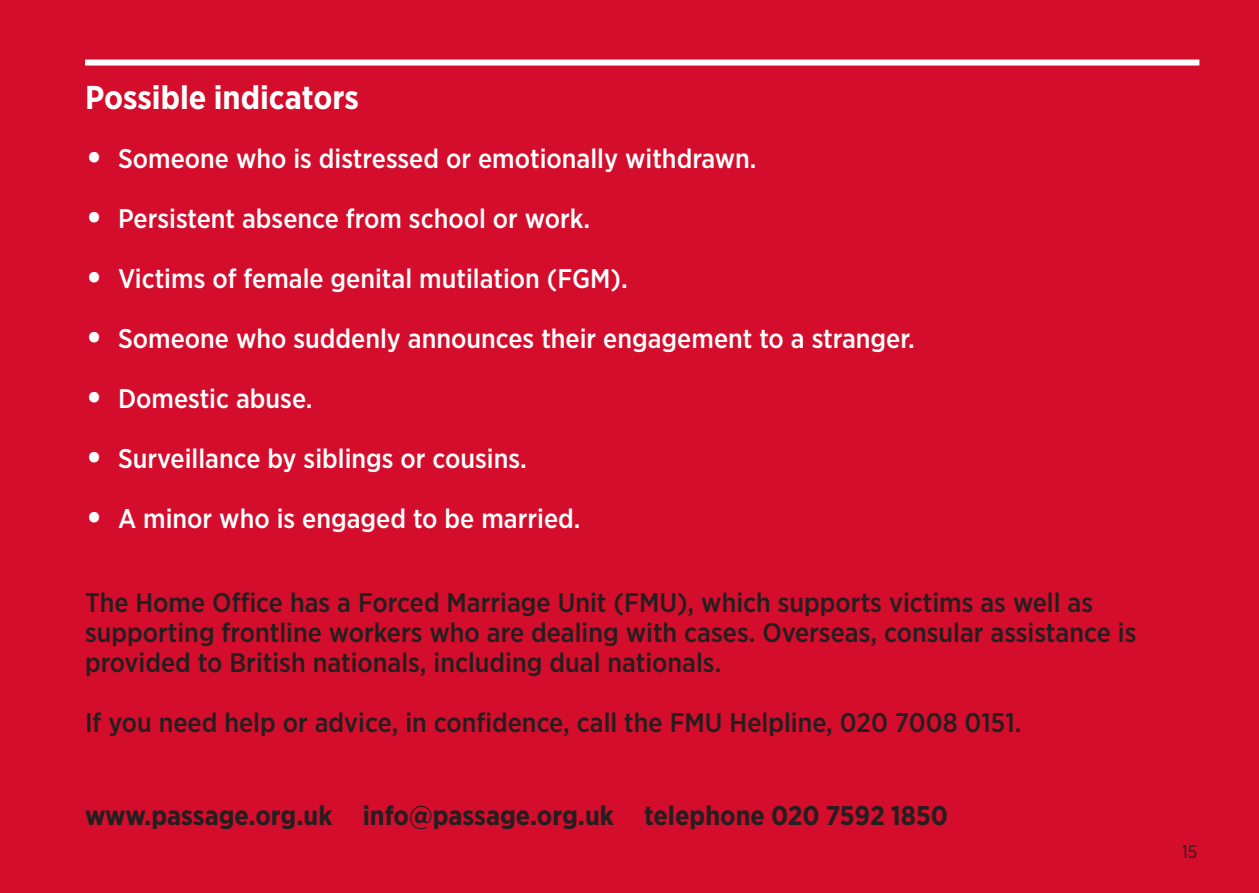
<style>
.page{position:relative;width:1259px;height:893px;background:#d30d2b}
.page>*{position:absolute;margin:0;border:0;box-sizing:border-box;transform-origin:0 0}
.t1{font:42px "Gotham Narrow";color:#fff}
.t2{font:700 33px "Gotham Narrow";color:#fff}
.t3{font:500 27px/30px "Gotham Narrow";color:#231f20}
.t4{font:500 27px "Gotham Narrow";color:#fff}
.t5{font:700 27px "Gotham Narrow";color:#231f20}
.t6{font:18px "Gotham Narrow";color:#231f20}
</style>
<div class="page">
<div style="left:85px;top:60px;width:1114px;height:6px;background:#fff"></div>
<p class="t2" style="left:85px;top:76px;width:275px">Possible indicators</p>
<p class="t1" style="left:85px;top:131px;width:20px">•</p>
<p class="t1" style="left:85px;top:191px;width:20px">•</p>
<p class="t1" style="left:85px;top:251px;width:20px">•</p>
<p class="t1" style="left:85px;top:311px;width:20px">•</p>
<p class="t1" style="left:85px;top:371px;width:20px">•</p>
<p class="t1" style="left:85px;top:431px;width:20px">•</p>
<p class="t1" style="left:85px;top:491px;width:20px">•</p>
<p class="t4" style="left:118px;top:142px;width:640px">Someone who is distressed or emotionally withdrawn.</p>
<p class="t4" style="left:118px;top:202px;width:474px">Persistent absence from school or work.</p>
<p class="t4" style="left:118px;top:262px;width:511px">Victims of female genital mutilation (FGM).</p>
<p class="t4" style="left:118px;top:322px;width:798px">Someone who suddenly announces their engagement to a stranger.</p>
<p class="t4" style="left:118px;top:382px;width:196px">Domestic abuse.</p>
<p class="t4" style="left:118px;top:442px;width:410px">Surveillance by siblings or cousins.</p>
<p class="t4" style="left:118px;top:502px;width:464px">A minor who is engaged to be married.</p>
<p class="t3" style="left:85px;top:587px;width:1052px">The Home Office has a Forced Marriage Unit (FMU), which supports victims as well as supporting frontline workers who are dealing with cases. Overseas, consular assistance is provided to British nationals, including dual nationals.</p>
<p class="t3" style="left:85px;top:707px;width:938px">If you need help or advice, in confidence, call the FMU Helpline, 020 7008 0151.</p>
<p class="t5" style="left:85px;top:798px;width:864px">www.passage.org.uk info@passage.org.uk telephone 020 7592 1850</p>
<p class="t6" style="left:1182px;top:840px;width:17px">15</p>
</div>
